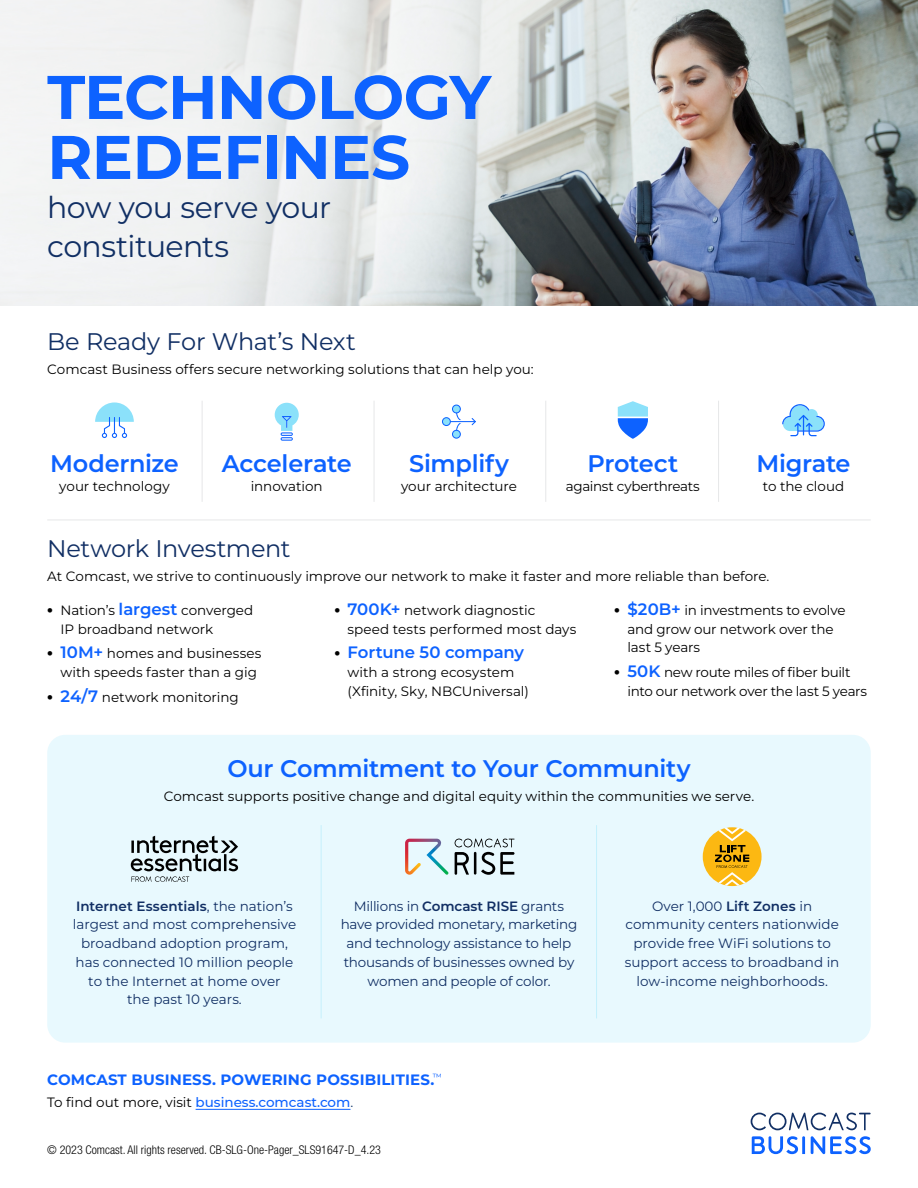
<style>
.page{position:relative;width:918px;height:1188px;background:#fff}
.page>*{position:absolute;margin:0;border:0;box-sizing:border-box;transform-origin:0 0}
.t1{font:700 61.5px/60px "Montserrat";letter-spacing:-.015em;color:#0d62ff}
.t2{font:30px/39px "Montserrat";letter-spacing:-.02em;color:#112f64}
.t3{font:600 24px "Montserrat";letter-spacing:-.015em;color:#0d62ff}
.t4{font:24px "Montserrat";letter-spacing:-.015em;color:#112f64}
.t5{font:600 16.5px "Montserrat";letter-spacing:-.005em;color:#0d62ff}
.t6{font:700 15px "Montserrat";letter-spacing:.01em;color:#0d62ff}
.t7{font:13.5px/18.8px "Montserrat";color:#000}
.t8{font:13.5px/18.8px "Montserrat";color:#112f64;text-align:center}
.t9{font:13.5px/18.8px "Montserrat";letter-spacing:-.02em;color:#000}
.t10{font:500 13.5px "Montserrat";color:#0d62ff}
.t11{font:13.5px "Montserrat";letter-spacing:-.025em;color:#000}
.t12{font:300 condensed 12px "Helvetica Neue LT Std";color:#000}
.s1{font-weight:900}
.s2{font-weight:600;font-size:16.5px;color:#0d62ff}
.s3{font-weight:900;font-size:13.5px;color:#000}
.s4{font-weight:600}
.s5{font-weight:400;color:#000}
.s6{font-weight:400;color:#1b3d6d}
</style>
<div class="page">
<div style="left:47px;top:735px;width:824px;height:308px;background:#e8f9fe;border-radius:18px"></div>
<img style="left:0;top:0;width:918px;height:305px">
<svg style="left:751px;top:1113px;width:120px;height:17px"></svg>
<svg style="left:752px;top:1136px;width:119px;height:18px"></svg>
<hr style="left:47px;top:520px;width:824px;height:1px;background:#e6e7e8">
<hr style="left:321px;top:825px;width:1px;height:193px;background:#c5f0fc">
<hr style="left:596px;top:825px;width:1px;height:193px;background:#c5f0fc">
<div style="left:703px;top:827px;width:59px;height:59px;background:#fcb812;border-radius:50%"></div>
<svg style="left:715px;top:828px;width:34px;height:58px"></svg>
<svg style="left:131px;top:836px;width:107px;height:46px"></svg>
<svg style="left:455px;top:839px;width:60px;height:36px"></svg>
<img style="left:405px;top:839px;width:44px;height:36px">
<hr style="left:202px;top:401px;width:1px;height:101px;background:#e6e7e8">
<hr style="left:374px;top:401px;width:1px;height:101px;background:#e6e7e8">
<hr style="left:545px;top:401px;width:1px;height:101px;background:#e6e7e8">
<hr style="left:718px;top:401px;width:1px;height:101px;background:#e6e7e8">
<svg style="left:95px;top:402px;width:39px;height:36px"></svg>
<svg style="left:275px;top:403px;width:24px;height:38px"></svg>
<svg style="left:782px;top:404px;width:43px;height:32px"></svg>
<svg style="left:472px;top:418px;width:4px;height:7px"></svg>
<hr style="left:446px;top:421px;width:30px;height:1px;background:#0d62ff">
<svg style="left:442px;top:405px;width:19px;height:34px"></svg>
<svg style="left:618px;top:401px;width:30px;height:38px"></svg>
<hr style="left:196px;top:1109px;width:155px;height:1px;background:#0d62ff">
<h1 class="t1" style="left:47px;top:66px;width:445px">TECHNOLOGY<br>REDEFINES</h1>
<h2 class="t2" style="left:47px;top:187px;width:285px">how you serve your constituents</h2>
<h3 class="t4" style="left:47px;top:325px;width:310px">Be Ready For What’s Next</h3>
<p class="t7" style="left:47px;top:360px;width:488px">Comcast Business offers secure networking solutions that can help you:</p>
<h3 class="t3" style="left:50px;top:448px;width:130px">Modernize</h3>
<p class="t7" style="left:59px;top:476px;width:112px">your technology</p>
<h3 class="t3" style="left:222px;top:448px;width:131px">Accelerate</h3>
<p class="t7" style="left:251px;top:476px;width:74px">innovation</p>
<h3 class="t3" style="left:409px;top:448px;width:101px">Simplify</h3>
<p class="t7" style="left:401px;top:476px;width:117px">your architecture</p>
<h3 class="t3" style="left:587px;top:448px;width:92px">Protect</h3>
<p class="t11" style="left:566px;top:477px;width:135px">against cyberthreats</p>
<h3 class="t3" style="left:756px;top:448px;width:96px">Migrate</h3>
<p class="t7" style="left:763px;top:476px;width:83px">to the cloud</p>
<h3 class="t4" style="left:47px;top:532px;width:245px">Network Investment</h3>
<p class="t7" style="left:47px;top:567px;width:724px">At Comcast, we strive to continuously improve our network to make it faster and more reliable than before.</p>
<p class="t7" style="left:60px;top:600px;width:194px;text-indent:-13px"><span class="s1">•</span> Nation’s <span class="s2">largest</span> converged<br>IP broadband network</p>
<p class="t7" style="left:61px;top:644px;width:202px;text-indent:-13px"><span class="s1">•</span> <span class="s2">10M+</span> homes and businesses with speeds faster than a gig</p>
<p class="t7" style="left:47px;top:687px;width:193px"><span class="s1">•</span> <span class="s2">24/7</span> network monitoring</p>
<p class="t7" style="left:348px;top:600px;width:230px;text-indent:-13px"><span class="s1">•</span> <span class="s2">700K+</span> network diagnostic speed tests performed most days</p>
<p class="t5" style="left:334px;top:641px;width:191px"><span class="s3">•</span> Fortune 50 company</p>
<p class="t7" style="left:348px;top:662px;width:183px">with a strong ecosystem (Xfinity, Sky, NBCUniversal)</p>
<p class="t7" style="left:628px;top:600px;width:220px;text-indent:-13px"><span class="s1">•</span> <span class="s2">$20B+</span> in investments to evolve and grow our network over the last 5 years</p>
<p class="t9" style="left:628px;top:662px;width:241px;text-indent:-13px"><span class="s1">•</span> <span class="s2">50K</span> new route miles of fiber built into our network over the last 5 years</p>
<h3 class="t3" style="left:227px;top:752px;width:465px">Our Commitment to Your Community</h3>
<p class="t7" style="left:164px;top:787px;width:592px">Comcast supports positive change and digital equity within the communities we serve.</p>
<p class="t8" style="left:73px;top:896px;width:225px"><span class="s4">Internet Essentials</span>, the nation’s largest and most comprehensive broadband adoption program, has connected 10 million people to the Internet at home over<br>the past 10 years.</p>
<p class="t8" style="left:625px;top:896px;width:216px">Over 1,000 <span class="s4">Lift Zones</span> in community centers nationwide provide free WiFi solutions to support access to broadband in low-income neighborhoods.</p>
<p class="t8" style="left:341px;top:896px;width:238px">Millions in <span class="s4">Comcast RISE</span> grants have provided monetary, marketing and technology assistance to help thousands of businesses owned by women and people of color.</p>
<p class="t6" style="left:47px;top:1070px;width:396px">COMCAST BUSINESS. POWERING POSSIBILITIES.<sup>™</sup></p>
<p class="t10" style="left:47px;top:1093px;width:308px"><span class="s5">To find out more, visit</span> business.comcast.com<span class="s6">.</span></p>
<p class="t12" style="left:47px;top:1143px;width:335px">© 2023 Comcast. All rights reserved. CB-SLG-One-Pager_SLS91647-D_4.23</p>
</div>
